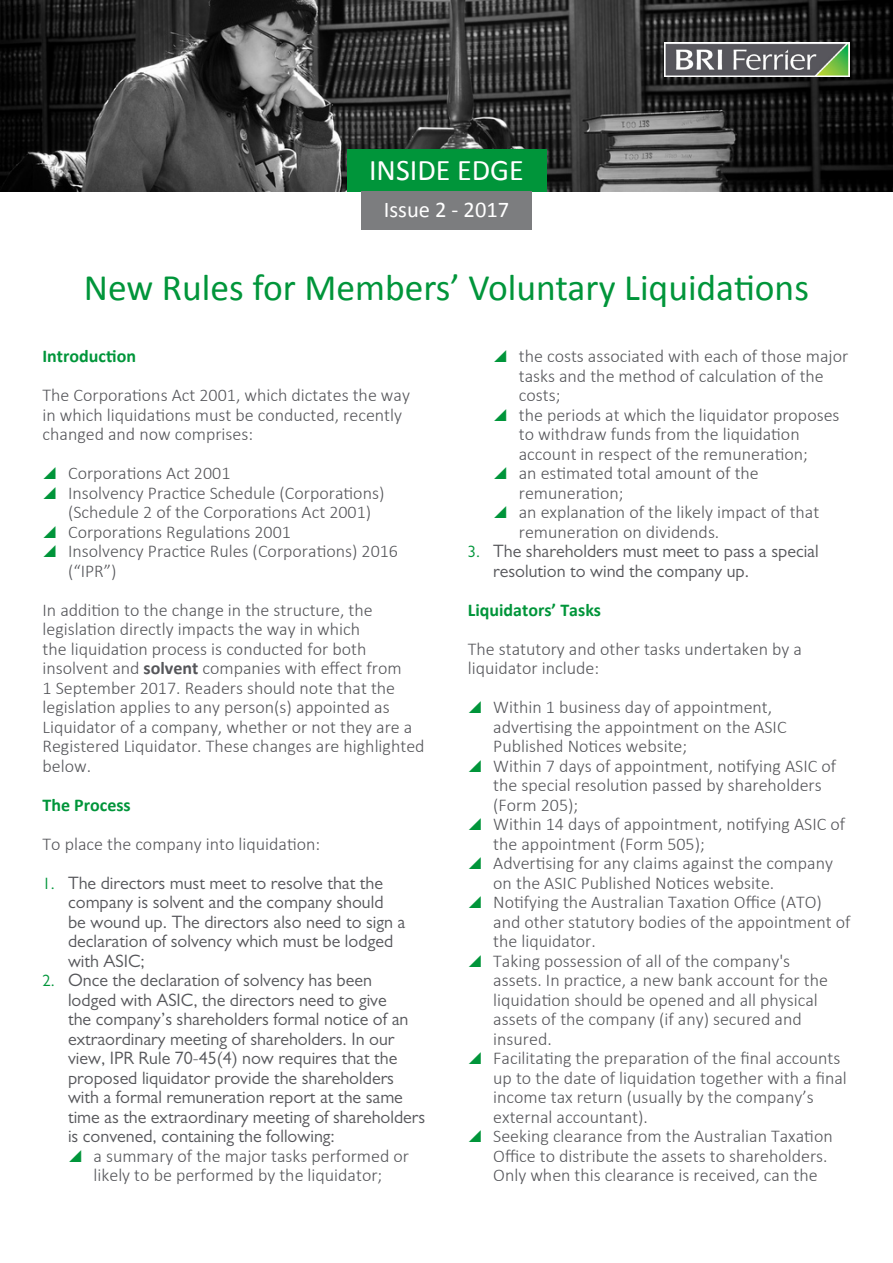
<style>
.page{position:relative;width:893px;height:1263px;background:#fff}
.page>*{position:absolute;margin:0;border:0;box-sizing:border-box;transform-origin:0 0}
.t1{font:37.5px "Calibri";color:#00953a}
.t2{font:30px "Calibri";color:#fff}
.t3{font:22.5px "Calibri";color:#fff}
.t4{font:300 18px/19.5px "Calibri";color:#55565a}
.t5{font:18px/19.5px "Gill Sans MT Pro";color:#55565a}
.t6{font:700 18px "Calibri";color:#00953a}
.s1{font-weight:700}
.s2{font-size:16.5px;color:#00953a}
</style>
<div class="page">
<img style="left:0;top:0;width:893px;height:191px">
<div style="left:347px;top:149px;width:199px;height:42px;background:#00953a"></div>
<div style="left:361px;top:191px;width:170px;height:39px;background:#7c7d7f"></div>
<img style="left:664px;top:43px;width:186px;height:33px">
<h2 class="t2" style="left:369px;top:151px;width:156px">INSIDE EDGE</h2>
<p class="t3" style="left:384px;top:195px;width:127px">Issue 2 - 2017</p>
<h1 class="t1" style="left:84px;top:264px;width:727px">New Rules for Members’ Voluntary Liquidations</h1>
<p class="t6" style="left:43px;top:345px;width:95px">Introduction</p>
<p class="t4" style="left:43px;top:385px;width:369px">The Corporations Act 2001, which dictates the way in which liquidations must be conducted, recently changed and now comprises:</p>
<p class="t4" style="left:68px;top:463px;width:332px">Corporations Act 2001<br>Insolvency Practice Schedule (Corporations) (Schedule 2 of the Corporations Act 2001)<br>Corporations Regulations 2001<br>Insolvency Practice Rules (Corporations) 2016 (“IPR”)</p>
<p class="t4" style="left:43px;top:600px;width:384px">In addition to the change in the structure, the legislation directly impacts the way in which<br>the liquidation process is conducted for both insolvent and <span class="s1">solvent</span> companies with effect from<br>1 September 2017. Readers should note that the legislation applies to any person(s) appointed as Liquidator of a company, whether or not they are a Registered Liquidator. These changes are highlighted below.</p>
<p class="t6" style="left:43px;top:793px;width:90px">The Process</p>
<p class="t4" style="left:43px;top:834px;width:279px">To place the company into liquidation:</p>
<p class="t5" style="left:68px;top:873px;width:339px;text-indent:-26px"><span class="s2">1.</span> The directors must meet to resolve that the company is solvent and the company should be wound up. The directors also need to sign a declaration of solvency which must be lodged with ASIC;</p>
<p class="t5" style="left:68px;top:970px;width:359px;text-indent:-26px"><span class="s2">2.</span> Once the declaration of solvency has been<br>lodged with ASIC, the directors need to give<br>the company’s shareholders formal notice of an extraordinary meeting of shareholders. In our view, IPR Rule 70-45(4) now requires that the proposed liquidator provide the shareholders with a formal remuneration report at the same time as the extraordinary meeting of shareholders is convened, containing the following:</p>
<p class="t4" style="left:94px;top:1146px;width:317px">a summary of the major tasks performed or likely to be performed by the liquidator;</p>
<p class="t4" style="left:519px;top:346px;width:331px">the costs associated with each of those major tasks and the method of calculation of the costs;<br>the periods at which the liquidator proposes to withdraw funds from the liquidation account in respect of the remuneration;<br>an estimated total amount of the remuneration;<br>an explanation of the likely impact of that remuneration on dividends.</p>
<p class="t5" style="left:493px;top:541px;width:327px;text-indent:-26px"><span class="s2">3.</span> The shareholders must meet to pass a special resolution to wind the company up.</p>
<p class="t6" style="left:468px;top:598px;width:135px">Liquidators’ Tasks</p>
<p class="t4" style="left:468px;top:639px;width:336px">The statutory and other tasks undertaken by a liquidator include:</p>
<p class="t4" style="left:493px;top:697px;width:359px">Within 1 business day of appointment, advertising the appointment on the ASIC Published Notices website;<br>Within 7 days of appointment, notifying ASIC of the special resolution passed by shareholders (Form 205);<br>Within 14 days of appointment, notifying ASIC of the appointment (Form 505);<br>Advertising for any claims against the company on the ASIC Published Notices website.<br>Notifying the Australian Taxation Office (ATO) and other statutory bodies of the appointment of the liquidator.<br>Taking possession of all of the company's<br>assets. In practice, a new bank account for the liquidation should be opened and all physical assets of the company (if any) secured and insured.<br>Facilitating the preparation of the final accounts up to the date of liquidation together with a final income tax return (usually by the company’s external accountant).<br>Seeking clearance from the Australian Taxation Office to distribute the assets to shareholders.<br>Only when this clearance is received, can the</p>
</div>
